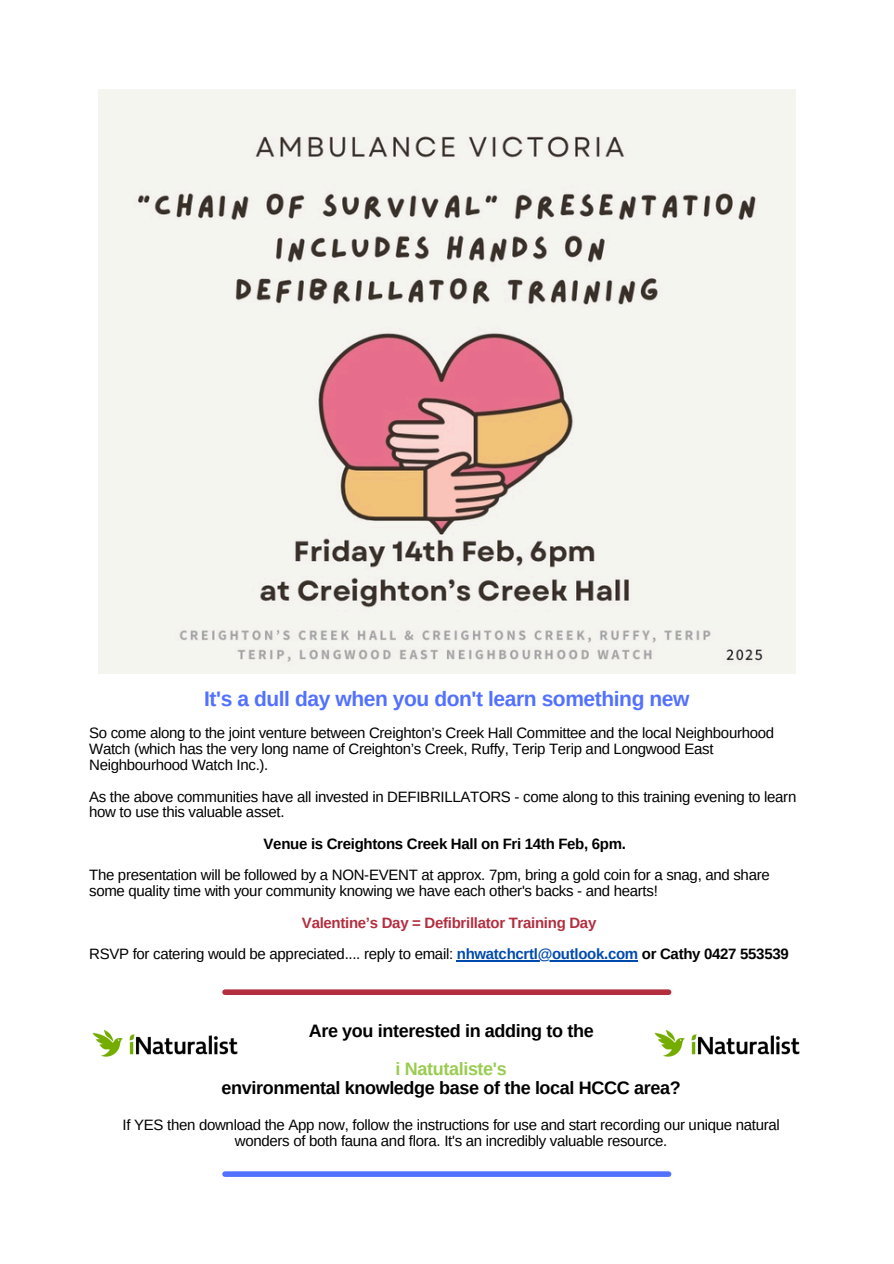
<style>
.page{position:relative;width:894px;height:1264px;background:#fff}
.page>*{position:absolute;margin:0;border:0;box-sizing:border-box;transform-origin:0 0}
.t1{font:700 21px "Arimo";letter-spacing:-.02em;color:#5271ff}
.t2{font:700 18px/19.2px "Arimo";letter-spacing:-.02em;color:#000;text-align:center}
.t3{font:15px/15.8px "Arimo";letter-spacing:-.02em;color:#000}
.t4{font:700 15px "Arimo";letter-spacing:-.02em;color:#000}
.t5{font:700 15px "Arimo";letter-spacing:-.02em;color:#b32e3f}
.s1{font-weight:700;color:#004aad}
.s2{font-weight:700}
.s3{color:#99cc50}
</style>
<div class="page">
<div style="left:225px;top:1171px;width:443px;height:5px;background:#5271ff"></div>
<img style="left:98px;top:89px;width:696px;height:584px">
<hr style="left:456px;top:960px;width:181px;height:1px;background:#004aad">
<div style="left:225px;top:989px;width:443px;height:6px;background:#b32e3f"></div>
<img style="left:654px;top:1029px;width:146px;height:28px">
<img style="left:92px;top:1029px;width:146px;height:28px">
<p class="t1" style="left:204px;top:686px;width:486px">It's a dull day when you don't learn something new</p>
<h1 class="t3" style="left:89px;top:725px;width:686px">So come along to the joint venture between Creighton’s Creek Hall Committee and the local Neighbourhood<br>Watch (which has the very long name of Creighton’s Creek, Ruffy, Terip Terip and Longwood East<br>Neighbourhood Watch Inc.).</h1>
<p class="t3" style="left:89px;top:788px;width:708px">As the above communities have all invested in DEFIBRILLATORS - come along to this training evening to learn how to use this valuable asset.</p>
<p class="t4" style="left:263px;top:835px;width:364px">Venue is Creightons Creek Hall on Fri 14th Feb, 6pm.</p>
<h3 class="t3" style="left:89px;top:867px;width:682px">The presentation will be followed by a NON-EVENT at approx. 7pm, bring a gold coin for a snag, and share some quality time with your community knowing we have each other's backs - and hearts!</h3>
<p class="t5" style="left:302px;top:914px;width:296px">Valentine’s Day = Defibrillator Training Day</p>
<h3 class="t3" style="left:89px;top:946px;width:701px">RSVP for catering would be appreciated.... reply to email: <span class="s1">nhwatchcrtl@outlook.com</span> <span class="s2">or Cathy 0427 553539</span></h3>
<p class="t2" style="left:308px;top:1020px;width:286px">Are you interested in adding to the</p>
<p class="t2" style="left:221px;top:1059px;width:460px"><span class="s3">i Natutaliste's<br></span>environmental knowledge base of the local HCCC area?</p>
<p class="t3" style="left:122px;top:1117px;width:658px;text-align:center">If YES then download the App now, follow the instructions for use and start recording our unique natural wonders of both fauna and flora. It's an incredibly valuable resource.</p>
</div>
